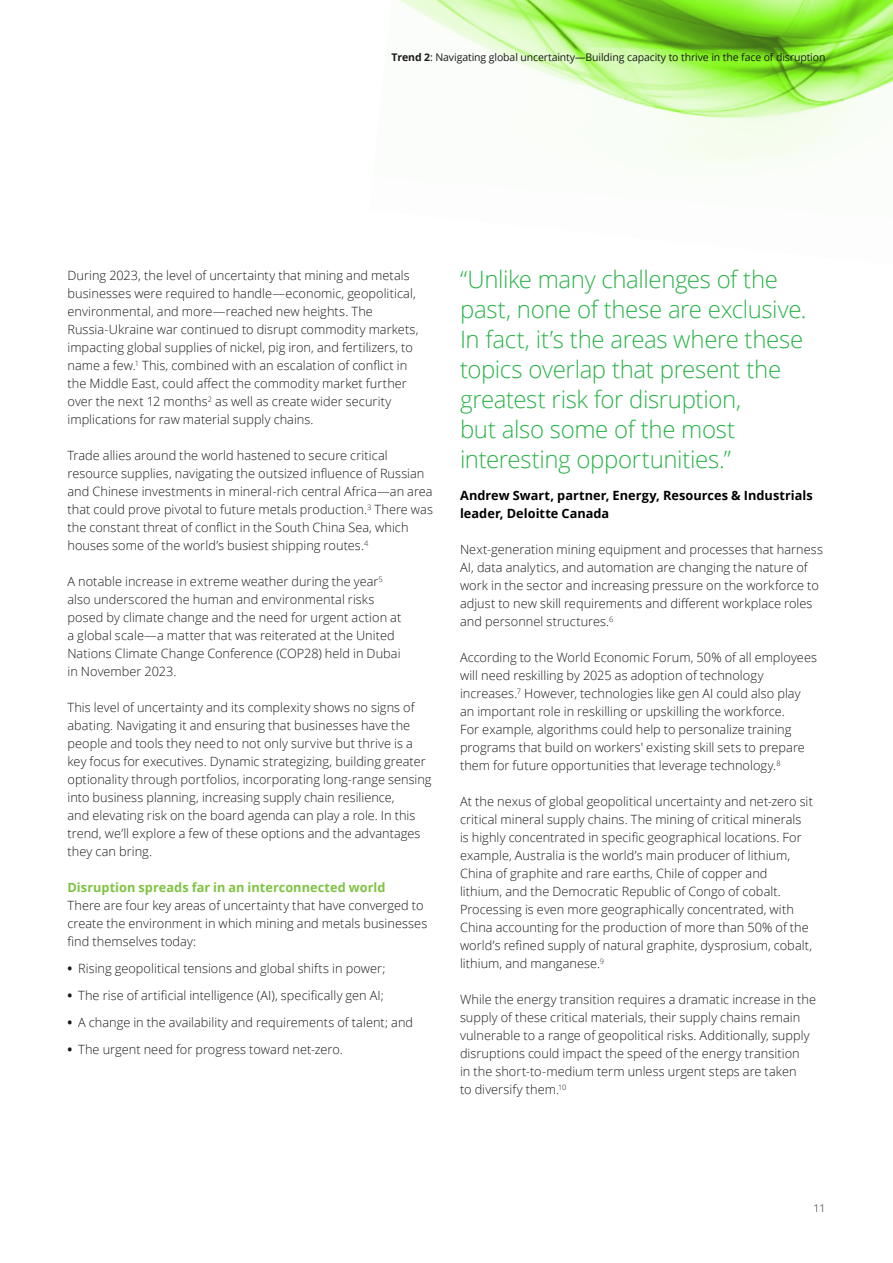
<style>
.page{position:relative;width:893px;height:1263px;background:#fff}
.page>*{position:absolute;margin:0;border:0;box-sizing:border-box;transform-origin:0 0}
.t1{font:300 24px/30px "Open Sans";letter-spacing:-.015em;color:#2cb34a}
.t2{font:300 12.75px/18px "Open Sans";letter-spacing:.005em;color:#191918}
.t3{font:700 12.75px/18px "Open Sans";letter-spacing:.005em;color:#000}
.t4{font:700 12.75px "Open Sans";color:#80c342}
.t5{font:10.5px "Open Sans";letter-spacing:-.01em;color:#191918}
.t6{font:300 10.5px "Open Sans";color:#191918}
.s1{font-weight:700}
</style>
<div class="page">
<img style="left:399px;top:0;width:494px;height:164px">
<p class="t5" style="left:391px;top:50px;width:435px"><span class="s1">Trend 2</span>: Navigating global uncertainty—Building capacity to thrive in the face of disruption</p>
<p class="t2" style="left:67px;top:266px;width:353px">During 2023, the level of uncertainty that mining and metals businesses were required to handle—economic, geopolitical, environmental, and more—reached new heights. The Russia-Ukraine war continued to disrupt commodity markets, impacting global supplies of nickel, pig iron, and fertilizers, to name a few.<sup>1</sup> This, combined with an escalation of conflict in the Middle East, could affect the commodity market further over the next 12 months<sup>2</sup> as well as create wider security implications for raw material supply chains.</p>
<p class="t2" style="left:67px;top:446px;width:367px">Trade allies around the world hastened to secure critical resource supplies, navigating the outsized influence of Russian and Chinese investments in mineral-rich central Africa—an area that could prove pivotal to future metals production.<sup>3</sup> There was the constant threat of conflict in the South China Sea, which houses some of the world’s busiest shipping routes.<sup>4</sup></p>
<p class="t2" style="left:67px;top:572px;width:335px">A notable increase in extreme weather during the year<sup>5 </sup>also underscored the human and environmental risks posed by climate change and the need for urgent action at a global scale—a matter that was reiterated at the United Nations Climate Change Conference (COP28) held in Dubai in November 2023.</p>
<p class="t2" style="left:67px;top:698px;width:366px">This level of uncertainty and its complexity shows no signs of abating. Navigating it and ensuring that businesses have the people and tools they need to not only survive but thrive is a key focus for executives. Dynamic strategizing, building greater optionality through portfolios, incorporating long-range sensing into business planning, increasing supply chain resilience,<br>and elevating risk on the board agenda can play a role. In this trend, we’ll explore a few of these options and the advantages they can bring.</p>
<p class="t4" style="left:67px;top:878px;width:320px">Disruption spreads far in an interconnected world</p>
<p class="t2" style="left:67px;top:896px;width:361px">There are four key areas of uncertainty that have converged to create the environment in which mining and metals businesses find themselves today:</p>
<p class="t2" style="left:67px;top:959px;width:319px"><span class="s1">•</span> Rising geopolitical tensions and global shifts in power;</p>
<p class="t2" style="left:67px;top:986px;width:318px"><span class="s1">•</span> The rise of artificial intelligence (AI), specifically gen AI;</p>
<p class="t2" style="left:67px;top:1013px;width:347px"><span class="s1">•</span> A change in the availability and requirements of talent; and</p>
<p class="t2" style="left:67px;top:1040px;width:277px"><span class="s1">•</span> The urgent need for progress toward net-zero.</p>
<h1 class="t1" style="left:460px;top:264px;width:348px">“Unlike many challenges of the past, none of these are exclusive.<br>In fact, it’s the areas where these topics overlap that present the greatest risk for disruption,<br>but also some of the most interesting opportunities.”</h1>
<p class="t3" style="left:460px;top:486px;width:354px">Andrew Swart, partner, Energy, Resources &amp; Industrials leader, Deloitte Canada</p>
<p class="t2" style="left:460px;top:540px;width:364px">Next-generation mining equipment and processes that harness AI, data analytics, and automation are changing the nature of work in the sector and increasing pressure on the workforce to adjust to new skill requirements and different workplace roles and personnel structures.<sup>6</sup></p>
<p class="t2" style="left:460px;top:648px;width:359px">According to the World Economic Forum, 50% of all employees will need reskilling by 2025 as adoption of technology increases.<sup>7</sup> However, technologies like gen AI could also play an important role in reskilling or upskilling the workforce.<br>For example, algorithms could help to personalize training programs that build on workers' existing skill sets to prepare them for future opportunities that leverage technology.<sup>8</sup></p>
<p class="t2" style="left:460px;top:792px;width:354px">At the nexus of global geopolitical uncertainty and net-zero sit critical mineral supply chains. The mining of critical minerals is highly concentrated in specific geographical locations. For example, Australia is the world’s main producer of lithium, China of graphite and rare earths, Chile of copper and lithium, and the Democratic Republic of Congo of cobalt.<br>Processing is even more geographically concentrated, with China accounting for the production of more than 50% of the world’s refined supply of natural graphite, dysprosium, cobalt, lithium, and manganese.<sup>9</sup></p>
<p class="t2" style="left:460px;top:990px;width:358px">While the energy transition requires a dramatic increase in the supply of these critical materials, their supply chains remain vulnerable to a range of geopolitical risks. Additionally, supply disruptions could impact the speed of the energy transition<br>in the short-to-medium term unless urgent steps are taken<br>to diversify them.<sup>10</sup></p>
<p class="t6" style="left:814px;top:1201px;width:13px">11</p>
</div>
